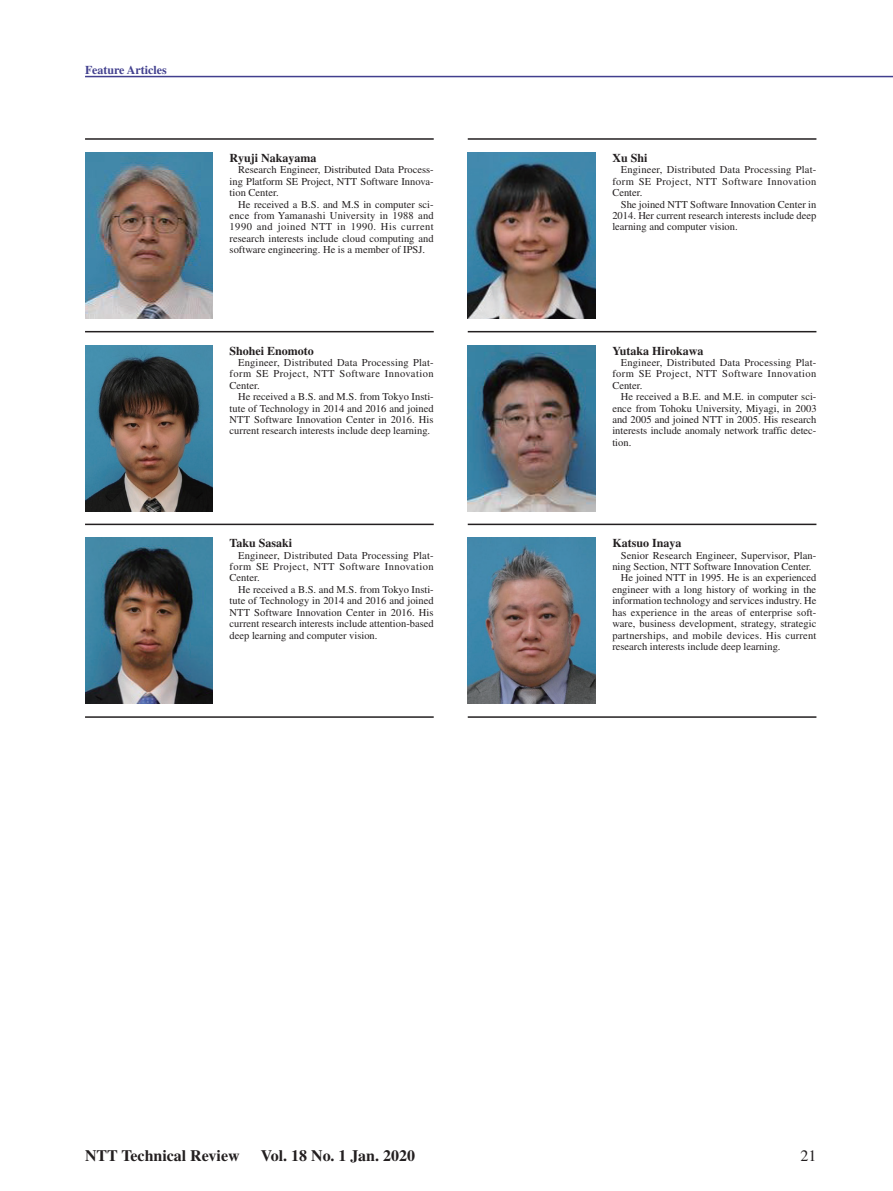
<style>
.page{position:relative;width:893px;height:1191px;background:#fff}
.page>*{position:absolute;margin:0;border:0;box-sizing:border-box;transform-origin:0 0}
.t1{font:700 15.9px "Times";color:#231f20}
.t2{font:15.9px "Times";color:#231f20}
.t3{font:700 12px "Times";color:#231f20}
.t4{font:700 12px "Times";color:#413f8e}
.t5{font:10.5px/11.4px "Times";color:#231f20;text-align:justify}
</style>
<div class="page">
<hr style="left:85px;top:76px;width:808px;height:1px;background:#413f8e">
<hr style="left:85px;top:138px;width:349px;height:2px;background:#231f20">
<hr style="left:85px;top:331px;width:349px;height:1px;background:#231f20">
<hr style="left:85px;top:523px;width:349px;height:2px;background:#231f20">
<hr style="left:85px;top:716px;width:349px;height:2px;background:#231f20">
<hr style="left:468px;top:138px;width:348px;height:2px;background:#231f20">
<hr style="left:468px;top:331px;width:348px;height:1px;background:#231f20">
<hr style="left:468px;top:523px;width:348px;height:2px;background:#231f20">
<hr style="left:468px;top:716px;width:348px;height:2px;background:#231f20">
<img style="left:85px;top:152px;width:128px;height:166px">
<img style="left:85px;top:345px;width:128px;height:166px">
<img style="left:85px;top:538px;width:128px;height:166px">
<img style="left:468px;top:152px;width:127px;height:166px">
<img style="left:468px;top:345px;width:127px;height:166px">
<img style="left:468px;top:538px;width:127px;height:166px">
<p class="t4" style="left:85px;top:63px;width:83px">Feature Articles</p>
<p class="t3" style="left:230px;top:151px;width:88px">Ryuji Nakayama</p>
<p class="t5" style="left:230px;top:164px;width:206px;text-indent:9px">Research Engineer, Distributed Data Process&shy;ing Platform SE Project, NTT Software Innova&shy;tion Center.</p>
<p class="t5" style="left:230px;top:198px;width:206px;text-indent:9px">He received a B.S. and M.S in computer sci&shy;ence from Yamanashi University in 1988 and 1990 and joined NTT in 1990. His current research interests include cloud computing and software engineering. He is a member of IPSJ.</p>
<p class="t3" style="left:230px;top:343px;width:86px">Shohei Enomoto</p>
<p class="t5" style="left:230px;top:357px;width:206px;text-indent:9px">Engineer, Distributed Data Processing Plat&shy;form SE Project, NTT Software Innovation Center.</p>
<p class="t5" style="left:230px;top:391px;width:206px;text-indent:9px">He received a B.S. and M.S. from Tokyo Insti&shy;tute of Technology in 2014 and 2016 and joined NTT Software Innovation Center in 2016. His current research interests include deep learning.</p>
<p class="t3" style="left:230px;top:536px;width:64px">Taku Sasaki</p>
<p class="t5" style="left:230px;top:549px;width:206px;text-indent:9px">Engineer, Distributed Data Processing Plat&shy;form SE Project, NTT Software Innovation Center.</p>
<p class="t5" style="left:230px;top:583px;width:206px;text-indent:9px">He received a B.S. and M.S. from Tokyo Insti&shy;tute of Technology in 2014 and 2016 and joined NTT Software Innovation Center in 2016. His current research interests include attention-based deep learning and computer vision.</p>
<p class="t3" style="left:612px;top:151px;width:37px">Xu Shi</p>
<p class="t5" style="left:612px;top:164px;width:206px;text-indent:9px">Engineer, Distributed Data Processing Plat&shy;form SE Project, NTT Software Innovation Center.</p>
<p class="t5" style="left:612px;top:198px;width:206px;text-indent:9px">She joined NTT Software Innovation Center in 2014. Her current research interests include deep learning and computer vision.</p>
<p class="t3" style="left:612px;top:343px;width:93px">Yutaka Hirokawa</p>
<p class="t5" style="left:612px;top:357px;width:206px;text-indent:9px">Engineer, Distributed Data Processing Plat&shy;form SE Project, NTT Software Innovation Center.</p>
<p class="t5" style="left:612px;top:391px;width:206px;text-indent:9px">He received a B.E. and M.E. in computer sci&shy;ence from Tohoku University, Miyagi, in 2003 and 2005 and joined NTT in 2005. His research interests include anomaly network traffic detec&shy;tion.</p>
<p class="t3" style="left:612px;top:536px;width:71px">Katsuo Inaya</p>
<p class="t5" style="left:621px;top:549px;width:197px">Senior Research Engineer, Supervisor, Plan-</p>
<p class="t5" style="left:612px;top:561px;width:201px">ning Section, NTT Software Innovation Center.</p>
<p class="t5" style="left:621px;top:572px;width:197px">He joined NTT in 1995. He is an experienced</p>
<p class="t5" style="left:612px;top:583px;width:205px">engineer with a long history of working in the</p>
<p class="t5" style="left:612px;top:595px;width:206px">information technology and services industry. He</p>
<p class="t5" style="left:612px;top:606px;width:206px">has experience in the areas of enterprise soft-</p>
<p class="t5" style="left:612px;top:618px;width:206px">ware, business development, strategy, strategic</p>
<p class="t5" style="left:612px;top:629px;width:205px">partnerships, and mobile devices. His current</p>
<p class="t5" style="left:612px;top:640px;width:170px">research interests include deep learning.</p>
<h1 class="t1" style="left:85px;top:1146px;width:156px">NTT Technical Review</h1>
<h1 class="t1" style="left:261px;top:1146px;width:156px">Vol. 18 No. 1 Jan. 2020</h1>
<h1 class="t2" style="left:800px;top:1146px;width:17px">21</h1>
</div>
